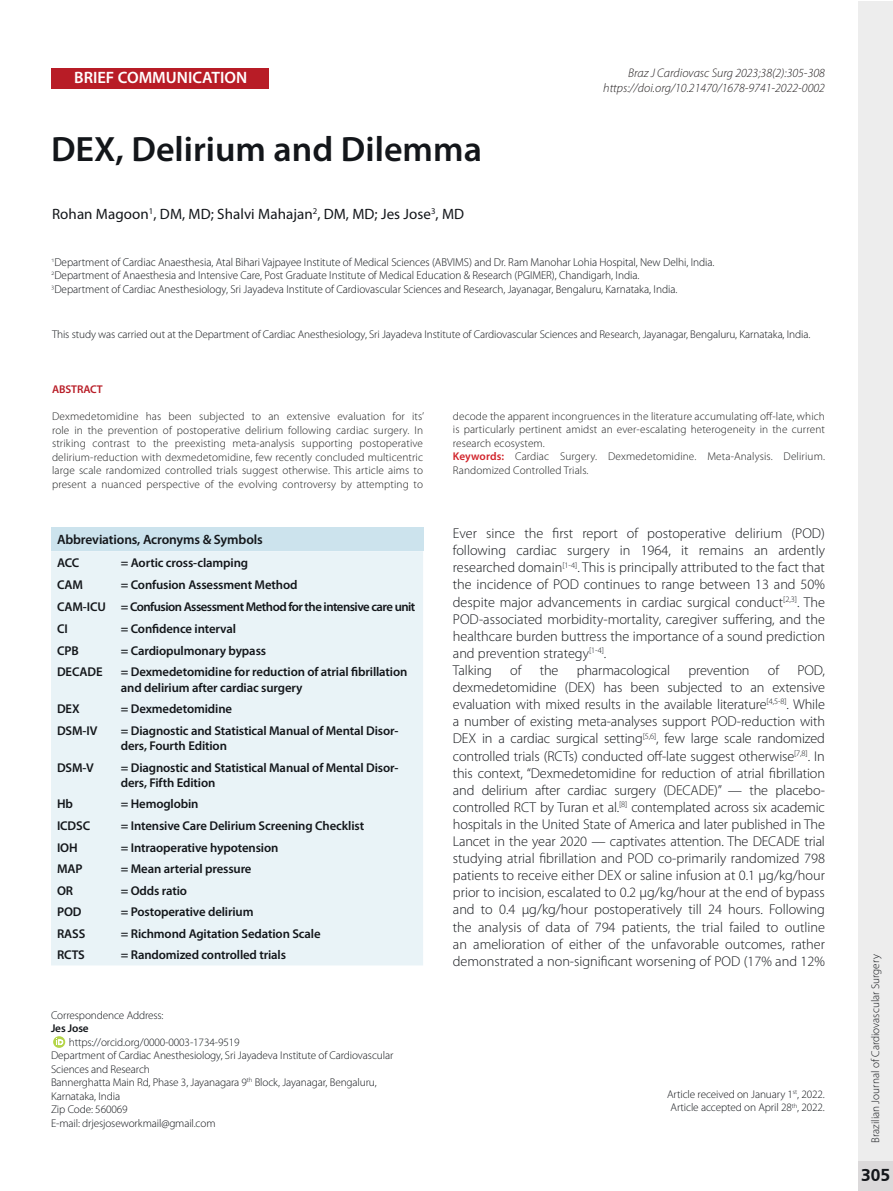
<style>
.page{position:relative;width:893px;height:1191px;background:#fff}
.page>*{position:absolute;margin:0;border:0;box-sizing:border-box;transform-origin:0 0}
.Texto__s{font:600 35.25px "Myriad Pro";color:#13161a}
.t1{font:700 18px "Frutiger";color:#13161a}
.t2{font:600 16.5px "Myriad Pro";color:#fff}
.t3{font:15px "Myriad Pro";letter-spacing:.005em;color:#13161a}
.Texto__s-2{font:300 14.25px/17.1px "Myriad Pro";color:#13161a;text-align:justify}
.t4{font:600 13.5px "Myriad Pro";letter-spacing:-.01em;color:#13161a}
.t5{font:600 12.75px/15.3px "Myriad Pro";letter-spacing:-.01em;color:#13161a}
.t6{font:600 12.75px "Myriad Pro";letter-spacing:-.04em;color:#13161a}
.t7{font:italic 300 12.45px/15px "Myriad Pro";color:#231f20;text-align:right}
.abstract2{font:300 11.55px "Myriad Pro";letter-spacing:-.005em;color:#13161a}
.Abstract{font:300 11.25px/13.5px "Myriad Pro";letter-spacing:.01em;color:#202121;text-align:justify}
.abstract2-2{font:300 11.25px/13.5px "Myriad Pro";letter-spacing:-.01em;color:#13161a}
.Abstract-2{font:600 11.25px "Myriad Pro";letter-spacing:-.01em;color:#b81c26}
.t8{font:600 11.25px "Myriad Pro";letter-spacing:-.01em;color:#13161a}
.s1{font-weight:600;color:#d1232a}
</style>
<div class="page">
<div style="left:858px;top:1px;width:35px;height:1189px;background:#ededed"></div>
<div style="left:858px;top:1161px;width:35px;height:30px;background:#dbd9da"></div>
<div style="left:51px;top:68px;width:217px;height:20px;background:#b81c26"></div>
<svg style="left:53px;top:1036px;width:12px;height:11px"></svg>
<svg style="left:56px;top:1038px;width:7px;height:6px"></svg>
<div style="left:51px;top:527px;width:372px;height:24px;background:#cce3ed"></div>
<div style="left:51px;top:551px;width:372px;height:414px;background:#e9f3f7"></div>
<p class="t2" style="left:74px;top:67px;width:175px">BRIEF COMMUNICATION</p>
<p class="Texto__s" style="left:51px;top:127px;width:432px">DEX, Delirium and Dilemma</p>
<p class="t7" style="left:603px;top:66px;width:223px">Braz J Cardiovasc Surg 2023;38(2):305-308 https://doi.org/10.21470/1678-9741-2022-0002</p>
<p class="t3" style="left:52px;top:206px;width:414px">Rohan Magoon<sup>1</sup>, DM, MD; Shalvi Mahajan<sup>2</sup>, DM, MD; Jes Jose<sup>3</sup>, MD</p>
<p class="abstract2" style="left:51px;top:255px;width:665px"><sup>1</sup>Department of Cardiac Anaesthesia, Atal Bihari Vajpayee Institute of Medical Sciences (ABVIMS) and Dr. Ram Manohar Lohia Hospital, New Delhi, India.</p>
<p class="abstract2" style="left:51px;top:268px;width:590px"><sup>2</sup>Department of Anaesthesia and Intensive Care, Post Graduate Institute of Medical Education &amp; Research (PGIMER), Chandigarh, India.</p>
<p class="abstract2" style="left:51px;top:282px;width:628px"><sup>3</sup>Department of Cardiac Anesthesiology, Sri Jayadeva Institute of Cardiovascular Sciences and Research, Jayanagar, Bengaluru, Karnataka, India.</p>
<p class="abstract2-2" style="left:52px;top:328px;width:760px">This study was carried out at the Department of Cardiac Anesthesiology, Sri Jayadeva Institute of Cardiovascular Sciences and Research, Jayanagar, Bengaluru, Karnataka, India.</p>
<p class="Abstract-2" style="left:52px;top:382px;width:52px">ABSTRACT</p>
<p class="Abstract" style="left:52px;top:410px;width:374px">Dexmedetomidine has been subjected to an extensive evaluation for its’ role in the prevention of postoperative delirium following cardiac surgery. In striking contrast to the preexisting meta-analysis supporting postoperative delirium-reduction with dexmedetomidine, few recently concluded multicentric large scale randomized controlled trials suggest otherwise. This article aims to present a nuanced perspective of the evolving controversy by attempting to</p>
<p class="Abstract" style="left:453px;top:409px;width:374px">decode the apparent incongruences in the literature accumulating off-late, which is particularly pertinent amidst an ever-escalating heterogeneity in the current research ecosystem.</p>
<p class="Abstract" style="left:453px;top:450px;width:374px"><span class="s1">Keywords:</span> Cardiac Surgery. Dexmedetomidine. Meta-Analysis. Delirium.<br>Randomized Controlled Trials.</p>
<p class="t4" style="left:57px;top:530px;width:207px">Abbreviations, Acronyms &amp; Symbols</p>
<p class="t5" style="left:57px;top:554px;width:24px">ACC</p>
<p class="t5" style="left:121px;top:554px;width:129px">= Aortic cross-clamping</p>
<p class="t5" style="left:57px;top:576px;width:27px">CAM</p>
<p class="t5" style="left:121px;top:576px;width:178px">= Confusion Assessment Method</p>
<p class="t5" style="left:57px;top:599px;width:50px">CAM-ICU</p>
<p class="t6" style="left:121px;top:599px;width:296px">= Confusion Assessment Method for the intensive care unit</p>
<p class="t5" style="left:57px;top:620px;width:12px">CI</p>
<p class="t5" style="left:121px;top:620px;width:117px">= Confidence interval</p>
<p class="t5" style="left:57px;top:642px;width:23px">CPB</p>
<p class="t5" style="left:121px;top:642px;width:147px">= Cardiopulmonary bypass</p>
<p class="t5" style="left:57px;top:664px;width:47px">DECADE</p>
<p class="t5" style="left:121px;top:664px;width:288px">= Dexmedetomidine for reduction of atrial fibrillation and delirium after cardiac surgery</p>
<p class="t5" style="left:57px;top:701px;width:24px">DEX</p>
<p class="t5" style="left:121px;top:701px;width:113px">= Dexmedetomidine</p>
<p class="t5" style="left:57px;top:722px;width:42px">DSM-IV</p>
<p class="t5" style="left:121px;top:722px;width:279px">= Diagnostic and Statistical Manual of Mental Disor&shy;ders, Fourth Edition</p>
<p class="t5" style="left:57px;top:759px;width:38px">DSM-V</p>
<p class="t5" style="left:121px;top:759px;width:279px">= Diagnostic and Statistical Manual of Mental Disor&shy;ders, Fifth Edition</p>
<p class="t5" style="left:57px;top:796px;width:17px">Hb</p>
<p class="t5" style="left:121px;top:796px;width:79px">= Hemoglobin</p>
<p class="t5" style="left:57px;top:817px;width:35px">ICDSC</p>
<p class="t5" style="left:121px;top:817px;width:245px">= Intensive Care Delirium Screening Checklist</p>
<p class="t5" style="left:57px;top:839px;width:22px">IOH</p>
<p class="t5" style="left:121px;top:839px;width:159px">= Intraoperative hypotension</p>
<p class="t5" style="left:57px;top:861px;width:27px">MAP</p>
<p class="t5" style="left:121px;top:861px;width:132px">= Mean arterial pressure</p>
<p class="t5" style="left:57px;top:882px;width:18px">OR</p>
<p class="t5" style="left:121px;top:882px;width:68px">= Odds ratio</p>
<p class="t5" style="left:57px;top:904px;width:26px">POD</p>
<p class="t5" style="left:121px;top:904px;width:134px">= Postoperative delirium</p>
<p class="t5" style="left:57px;top:925px;width:30px">RASS</p>
<p class="t5" style="left:121px;top:925px;width:201px">= Richmond Agitation Sedation Scale</p>
<p class="t5" style="left:57px;top:947px;width:29px">RCTS</p>
<p class="t5" style="left:121px;top:947px;width:167px">= Randomized controlled trials</p>
<p class="abstract2-2" style="left:51px;top:1008px;width:114px">Correspondence Address:</p>
<p class="t8" style="left:51px;top:1021px;width:39px">Jes Jose</p>
<p class="abstract2-2" style="left:69px;top:1035px;width:172px">https://orcid.org/0000-0003-1734-9519</p>
<p class="abstract2-2" style="left:51px;top:1048px;width:344px">Department of Cardiac Anesthesiology, Sri Jayadeva Institute of Cardiovascular<br>Sciences and Research</p>
<p class="abstract2-2" style="left:51px;top:1075px;width:327px">Bannerghatta Main Rd, Phase 3, Jayanagara 9<sup>th</sup> Block, Jayanagar, Bengaluru,<br>Karnataka, India</p>
<p class="abstract2-2" style="left:51px;top:1102px;width:78px">Zip Code: 560069</p>
<p class="abstract2-2" style="left:51px;top:1116px;width:166px">E-mail: drjesjoseworkmail@gmail.com</p>
<p class="Texto__s-2" style="left:453px;top:525px;width:374px">Ever since the first report of postoperative delirium (POD) following cardiac surgery in 1964, it remains an ardently researched domain<sup>[1-4]</sup>. This is principally attributed to the fact that the incidence of POD continues to range between 13 and 50% despite major advancements in cardiac surgical conduct<sup>[2,3]</sup>. The POD-associated morbidity-mortality, caregiver suffering, and the healthcare burden buttress the importance of a sound prediction and prevention strategy<sup>[1-4]</sup>.</p>
<p class="Texto__s-2" style="left:453px;top:661px;width:41px">Talking</p>
<p class="Texto__s-2" style="left:510px;top:661px;width:13px">of</p>
<p class="Texto__s-2" style="left:540px;top:661px;width:20px">the</p>
<p class="Texto__s-2" style="left:577px;top:661px;width:95px">pharmacological</p>
<p class="Texto__s-2" style="left:688px;top:661px;width:63px">prevention</p>
<p class="Texto__s-2" style="left:768px;top:661px;width:13px">of</p>
<p class="Texto__s-2" style="left:453px;top:661px;width:374px;text-indent:344px">POD, dexmedetomidine (DEX) has been subjected to an extensive evaluation with mixed results in the available literature<sup>[4,5-8]</sup>. While a number of existing meta-analyses support POD-reduction with DEX in a cardiac surgical setting<sup>[5,6]</sup>, few large scale randomized controlled trials (RCTs) conducted off-late suggest otherwise<sup>[7,8]</sup>. In this context, “Dexmedetomidine for reduction of atrial fibrillation and delirium after cardiac surgery (DECADE)” — the placebo&shy;controlled RCT by Turan et al.<sup>[8]</sup> contemplated across six academic hospitals in the United State of America and later published in The Lancet in the year 2020 — captivates attention. The DECADE trial studying atrial fibrillation and POD co-primarily randomized 798 patients to receive either DEX or saline infusion at 0.1 µg/kg/hour prior to incision, escalated to 0.2 µg/kg/hour at the end of bypass and to 0.4 µg/kg/hour postoperatively till 24 hours. Following the analysis of data of 794 patients, the trial failed to outline an amelioration of either of the unfavorable outcomes, rather demonstrated a non-significant worsening of POD (17% and 12%</p>
<p class="abstract2-2" style="left:667px;top:1087px;width:159px">Article received on January 1<sup>st</sup>, 2022.</p>
<p class="abstract2-2" style="left:671px;top:1100px;width:156px">Article accepted on April 28<sup>th</sup>, 2022.</p>
<p class="abstract2-2" style="left:869px;top:1142px;width:190px;rotate:-90deg">Brazilian Journal of Cardiovascular Surgery</p>
<p class="t1" style="left:861px;top:1164px;width:30px">305</p>
</div>
